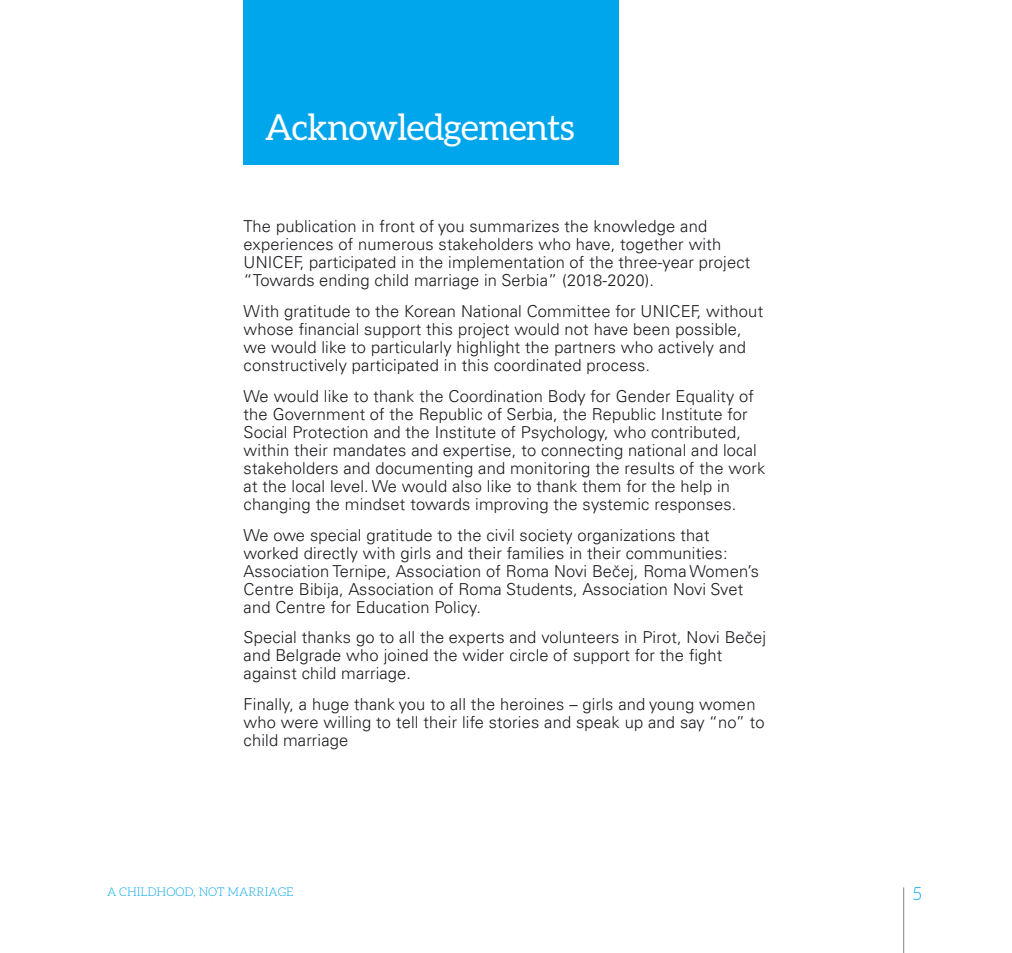
<style>
.page{position:relative;width:1012px;height:953px;background:#fff}
.page>*{position:absolute;margin:0;border:0;box-sizing:border-box;transform-origin:0 0}
.t1{font:36px "Aleo";letter-spacing:-.025em;color:#fff}
.t2{font:300 18px "Aleo";color:#00a6eb}
.t3{font:300 16.5px/18px "Univers LT Pro 45";letter-spacing:.01em;color:#1b1c20}
.t4{font:300 12px "Aleo";color:#00a6eb}
</style>
<div class="page">
<hr style="left:903px;top:887px;width:1px;height:65px;background:#818084">
<div style="left:244px;top:0;width:375px;height:164px;background:#00a6eb"></div>
<h1 class="t1" style="left:265px;top:107px;width:311px">Acknowledgements</h1>
<p class="t3" style="left:244px;top:217px;width:508px">The publication in front of you summarizes the knowledge and experiences of numerous stakeholders who have, together with UNICEF, participated in the implementation of the three-year project “Towards ending child marriage in Serbia” (2018-2020).</p>
<p class="t3" style="left:244px;top:301px;width:521px">With gratitude to the Korean National Committee for UNICEF, without whose financial support this project would not have been possible, we would like to particularly highlight the partners who actively and constructively participated in this coordinated process.</p>
<p class="t3" style="left:244px;top:386px;width:523px">We would like to thank the Coordination Body for Gender Equality of the Government of the Republic of Serbia, the Republic Institute for Social Protection and the Institute of Psychology, who contributed, within their mandates and expertise, to connecting national and local stakeholders and documenting and monitoring the results of the work at the local level. We would also like to thank them for the help in changing the mindset towards improving the systemic responses.</p>
<p class="t3" style="left:244px;top:525px;width:517px">We owe special gratitude to the civil society organizations that worked directly with girls and their families in their communities:<br>Association Ternipe, Association of Roma Novi Bečej, Roma Women’s Centre Bibija, Association of Roma Students, Association Novi Svet and Centre for Education Policy.</p>
<p class="t3" style="left:244px;top:628px;width:524px">Special thanks go to all the experts and volunteers in Pirot, Novi Bečej and Belgrade who joined the wider circle of support for the fight against child marriage.</p>
<p class="t3" style="left:244px;top:694px;width:522px">Finally, a huge thank you to all the heroines – girls and young women who were willing to tell their life stories and speak up and say “no” to child marriage</p>
<p class="t4" style="left:107px;top:884px;width:188px">A CHILDHOOD, NOT MARRIAGE</p>
<p class="t2" style="left:913px;top:884px;width:11px">5</p>
</div>
